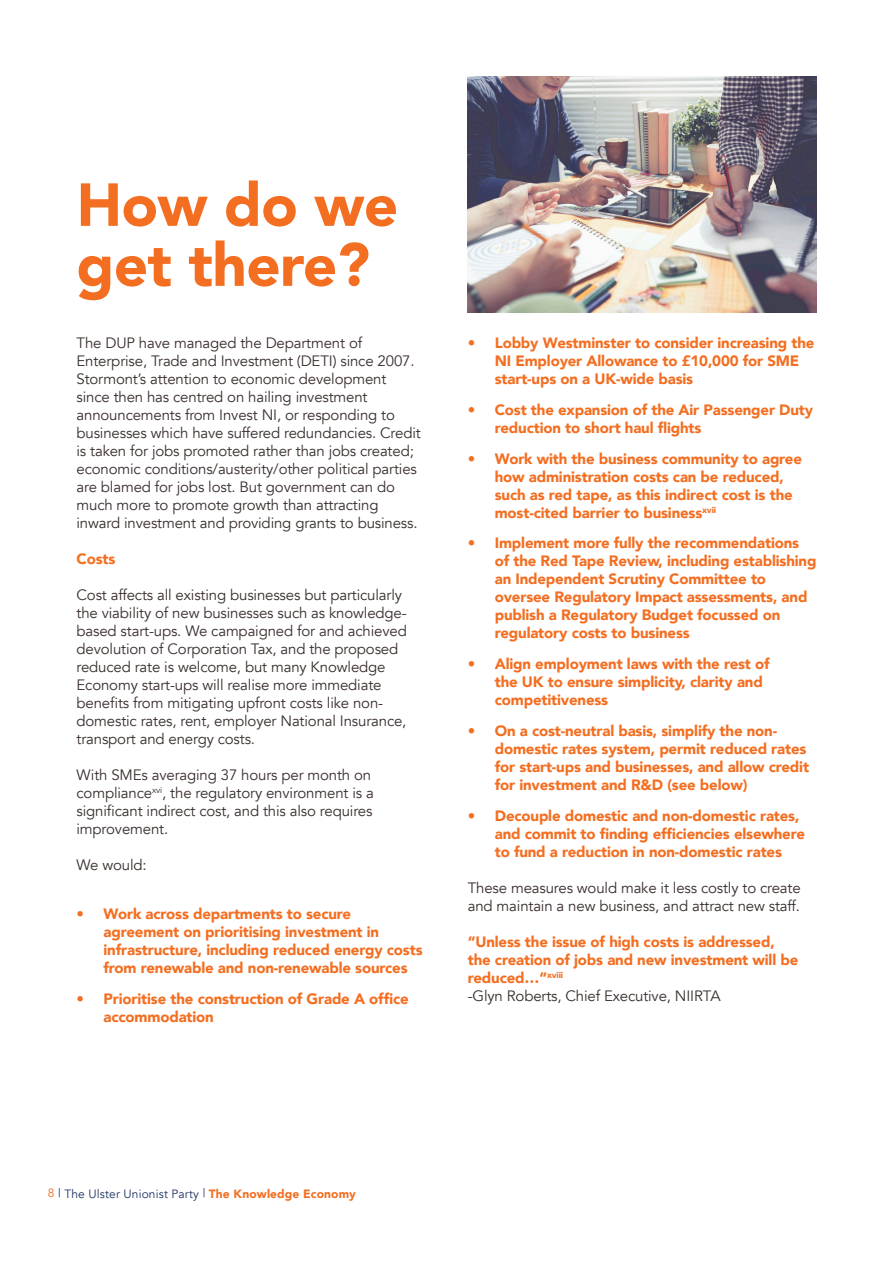
<style>
.page{position:relative;width:893px;height:1263px;background:#fff}
.page>*{position:absolute;margin:0;border:0;box-sizing:border-box;transform-origin:0 0}
.Header_Style{font:900 60px/60px "Avenir";letter-spacing:-.01em;color:#f36e21}
.Body_Text_Style{font:15px/18px "Avenir";letter-spacing:-.01em;color:#392e2c}
.Bullets_style{font:900 15px/18px "Avenir";letter-spacing:-.01em;color:#f36e21}
.Subheading_Style{font:900 15px/18px "Avenir";letter-spacing:-.01em;color:#f36e21}
.Footer_Style{font:12px "Avenir";letter-spacing:.01em;color:#1e3362}
.s1{color:#f36e21}
.s2{font-weight:900;color:#f36e21}
</style>
<div class="page">
<hr style="left:892px;top:0;width:1px;height:1263px;background:#f36e21">
<img style="left:468px;top:77px;width:348px;height:235px">
<p class="Header_Style" style="left:77px;top:173px;width:323px">How do we get there?</p>
<p class="Body_Text_Style" style="left:77px;top:334px;width:346px">The DUP have managed the Department of Enterprise, Trade and Investment (DETI) since 2007.<br>Stormont’s attention to economic development since then has centred on hailing investment announcements from Invest NI, or responding to businesses which have suffered redundancies. Credit is taken for jobs promoted rather than jobs created; economic conditions/austerity/other political parties are blamed for jobs lost. But government can do much more to promote growth than attracting inward investment and providing grants to business.</p>
<p class="Subheading_Style" style="left:77px;top:549px;width:40px">Costs</p>
<p class="Body_Text_Style" style="left:77px;top:586px;width:332px">Cost affects all existing businesses but particularly the viability of new businesses such as knowledge&shy;based start-ups. We campaigned for and achieved devolution of Corporation Tax, and the proposed reduced rate is welcome, but many Knowledge Economy start-ups will realise more immediate benefits from mitigating upfront costs like non&shy;domestic rates, rent, employer National Insurance, transport and energy costs.</p>
<p class="Body_Text_Style" style="left:77px;top:766px;width:299px">With SMEs averaging 37 hours per month on compliance<sup>xvi</sup>, the regulatory environment is a significant indirect cost, and this also requires improvement.</p>
<p class="Body_Text_Style" style="left:77px;top:856px;width:72px">We would:</p>
<p class="Bullets_style" style="left:104px;top:904px;width:321px;text-indent:-27px">• Work across departments to secure agreement on prioritising investment in infrastructure, including reduced energy costs from renewable and non-renewable sources</p>
<p class="Bullets_style" style="left:104px;top:989px;width:307px;text-indent:-27px">• Prioritise the construction of Grade A office accommodation</p>
<p class="Bullets_style" style="left:495px;top:333px;width:321px;text-indent:-27px">• Lobby Westminster to consider increasing the<br>NI Employer Allowance to £10,000 for SME start-ups on a UK-wide basis</p>
<p class="Bullets_style" style="left:495px;top:400px;width:320px;text-indent:-27px">• Cost the expansion of the Air Passenger Duty reduction to short haul flights</p>
<p class="Bullets_style" style="left:495px;top:449px;width:309px;text-indent:-27px">• Work with the business community to agree how administration costs can be reduced, such as red tape, as this indirect cost is the most-cited barrier to business<sup>xvii</sup></p>
<p class="Bullets_style" style="left:495px;top:534px;width:323px;text-indent:-27px">• Implement more fully the recommendations of the Red Tape Review, including establishing an Independent Scrutiny Committee to oversee Regulatory Impact assessments, and publish a Regulatory Budget focussed on regulatory costs to business</p>
<p class="Bullets_style" style="left:495px;top:654px;width:276px;text-indent:-27px">• Align employment laws with the rest of the UK to ensure simplicity, clarity and competitiveness</p>
<p class="Bullets_style" style="left:495px;top:721px;width:316px;text-indent:-27px">• On a cost-neutral basis, simplify the non&shy;domestic rates system, permit reduced rates for start-ups and businesses, and allow credit for investment and R&amp;D (see below)</p>
<p class="Bullets_style" style="left:495px;top:806px;width:312px;text-indent:-27px">• Decouple domestic and non-domestic rates, and commit to finding efficiencies elsewhere to fund a reduction in non-domestic rates</p>
<p class="Body_Text_Style" style="left:468px;top:879px;width:334px">These measures would make it less costly to create and maintain a new business, and attract new staff.</p>
<p class="Subheading_Style" style="left:468px;top:932px;width:332px">“Unless the issue of high costs is addressed, the creation of jobs and new investment will be reduced…”<sup>xviii</sup></p>
<p class="Body_Text_Style" style="left:468px;top:987px;width:254px">-Glyn Roberts, Chief Executive, NIIRTA</p>
<p class="Footer_Style" style="left:48px;top:1187px;width:310px"><span class="s1">8</span> | The Ulster Unionist Party | <span class="s2">The Knowledge Economy</span></p>
</div>
